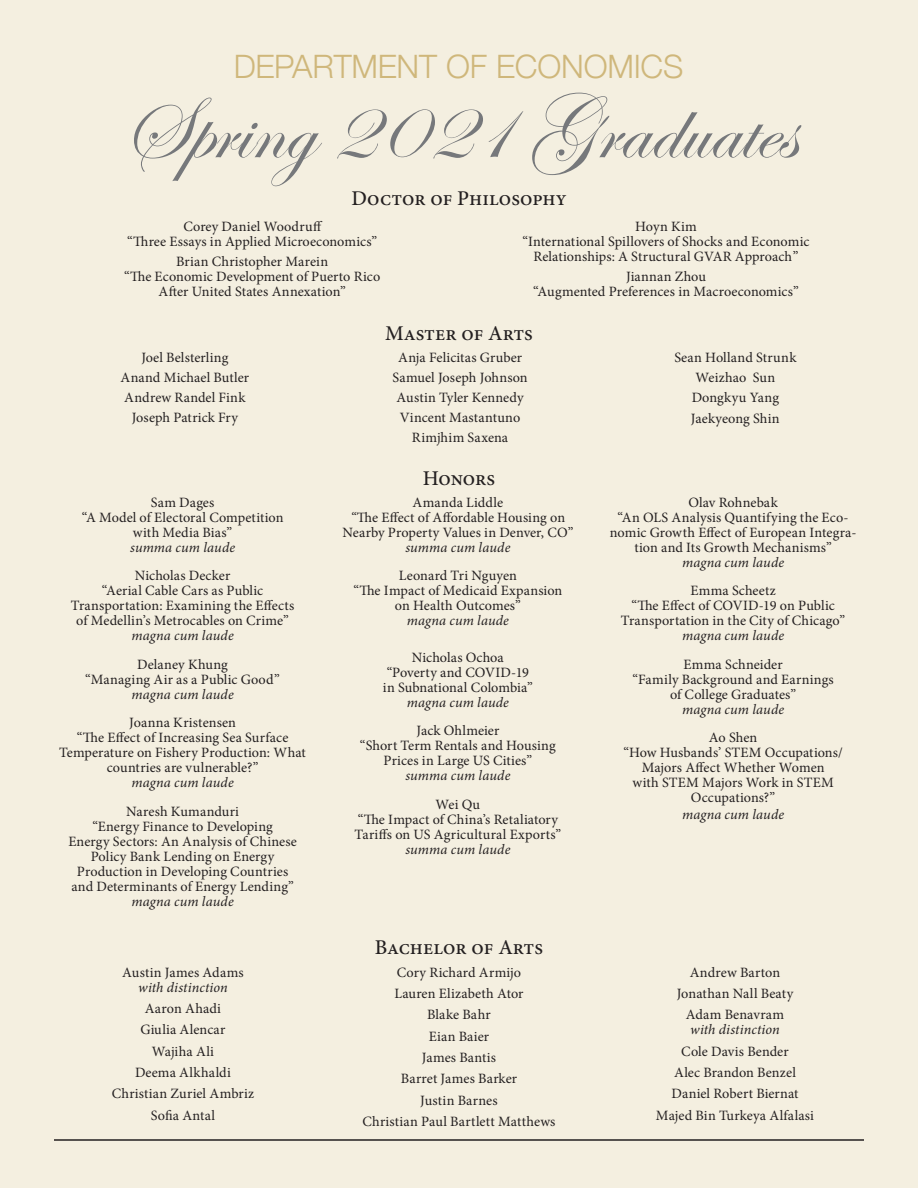
<style>
.page{position:relative;width:918px;height:1188px;background:#f4efe0}
.page>*{position:absolute;margin:0;border:0;box-sizing:border-box;transform-origin:0 0}
.t1{font:90px "Edwardian Script ITC";color:#76787b}
.t2{font:300 32.25px "Helvetica Neue";letter-spacing:-.005em;color:#cfb77b}
.t3{font:500 21px "Minion Pro";color:#231f20}
.t4{font:14.25px/15px "Minion Pro";letter-spacing:.005em;color:#231f20;text-align:center}
.t5{font:italic 14.25px/15px "Minion Pro";letter-spacing:.005em;color:#231f20;text-align:center}
.s1{font-style:italic}
.s2{font-style:normal}
</style>
<div class="page">
<hr style="left:54px;top:1139px;width:810px;height:2px;background:#231f20">
<p class="t2" style="left:234px;top:40px;width:451px">DEPARTMENT OF ECONOMICS</p>
<p class="t1" style="left:122px;top:80px;width:675px">Spring 2021 Graduates</p>
<p class="t3" style="left:351px;top:184px;width:217px">Doctor of Philosophy</p>
<p class="t4" style="left:127px;top:219px;width:252px">Corey Daniel Woodruff<br>“Three Essays in Applied Microeconomics”</p>
<p class="t4" style="left:124px;top:254px;width:258px">Brian Christopher Marein<br>“The Economic Development of Puerto Rico<br>After United States Annexation”</p>
<p class="t4" style="left:523px;top:219px;width:289px">Hoyn Kim<br>“International Spillovers of Shocks and Economic<br>Relationships: A Structural GVAR Approach”</p>
<p class="t4" style="left:533px;top:269px;width:267px">Jiannan Zhou<br>“Augmented Preferences in Macroeconomics”</p>
<p class="t3" style="left:385px;top:319px;width:149px">Master of Arts</p>
<p class="t4" style="left:141px;top:350px;width:89px">Joel Belsterling</p>
<p class="t4" style="left:121px;top:370px;width:130px">Anand Michael Butler</p>
<p class="t4" style="left:124px;top:390px;width:123px">Andrew Randel Fink</p>
<p class="t4" style="left:132px;top:410px;width:108px">Joseph Patrick Fry</p>
<p class="t4" style="left:82px;top:495px;width:203px">Sam Dages<br>“A Model of Electoral Competition with Media Bias”<br><span class="s1">summa cum laude</span></p>
<p class="t4" style="left:71px;top:568px;width:225px">Nicholas Decker<br>“Aerial Cable Cars as Public<br>Transportation: Examining the Effects of Medellin’s Metrocables on Crime” <span class="s1">magna cum laude</span></p>
<p class="t4" style="left:85px;top:657px;width:196px">Delaney Khung<br>“Managing Air as a Public Good” <span class="s1">magna cum laude</span></p>
<p class="t4" style="left:59px;top:715px;width:248px">Joanna Kristensen<br>“The Effect of Increasing Sea Surface<br>Temperature on Fishery Production: What countries are vulnerable?”<br><span class="s1">magna cum laude</span></p>
<p class="t4" style="left:68px;top:804px;width:230px">Naresh Kumanduri<br>“Energy Finance to Developing<br>Energy Sectors: An Analysis of Chinese<br>Policy Bank Lending on Energy<br>Production in Developing Countries and Determinants of Energy Lending” <span class="s1">magna cum laude</span></p>
<p class="t4" style="left:122px;top:965px;width:123px">Austin James Adams <span class="s1">with distinction</span></p>
<p class="t4" style="left:145px;top:1001px;width:78px">Aaron Ahadi</p>
<p class="t4" style="left:140px;top:1023px;width:87px">Giulia Alencar</p>
<p class="t4" style="left:152px;top:1044px;width:64px">Wajiha Ali</p>
<p class="t4" style="left:135px;top:1065px;width:97px">Deema Alkhaldi</p>
<p class="t4" style="left:112px;top:1086px;width:144px">Christian Zuriel Ambriz</p>
<p class="t4" style="left:151px;top:1108px;width:66px">Sofia Antal</p>
<p class="t4" style="left:398px;top:350px;width:125px">Anja Felicitas Gruber</p>
<p class="t4" style="left:392px;top:370px;width:137px">Samuel Joseph Johnson</p>
<p class="t4" style="left:397px;top:390px;width:128px">Austin Tyler Kennedy</p>
<p class="t4" style="left:400px;top:410px;width:122px">Vincent Mastantuno</p>
<p class="t4" style="left:412px;top:430px;width:98px">Rimjhim Saxena</p>
<p class="t3" style="left:423px;top:465px;width:74px">Honors</p>
<p class="t4" style="left:342px;top:495px;width:233px">Amanda Liddle<br><span class="s1">“</span>The Effect of Affordable Housing on<br>Nearby Property Values in Denver, CO” <span class="s1">summa cum laude</span></p>
<p class="t4" style="left:353px;top:568px;width:211px">Leonard Tri Nguyen<br>“The Impact of Medicaid Expansion on Health Outcomes”<br><span class="s1">magna cum laude</span></p>
<p class="t4" style="left:383px;top:650px;width:151px">Nicholas Ochoa<br>“Poverty and COVID-19 in Subnational Colombia” <span class="s1">magna cum laude</span></p>
<p class="t4" style="left:360px;top:723px;width:197px">Jack Ohlmeier<br>“Short Term Rentals and Housing<br>Prices in Large US Cities”<br><span class="s1">summa cum laude</span></p>
<p class="t4" style="left:354px;top:797px;width:208px">Wei Qu<br>“The Impact of China’s Retaliatory<br>Tariffs on US Agricultural Exports” <span class="s1">summa cum laude</span></p>
<p class="t3" style="left:375px;top:933px;width:170px">Bachelor of Arts</p>
<p class="t4" style="left:397px;top:965px;width:126px">Cory Richard Armijo</p>
<p class="t4" style="left:394px;top:986px;width:131px">Lauren Elizabeth Ator</p>
<p class="t4" style="left:427px;top:1008px;width:65px">Blake Bahr</p>
<p class="t4" style="left:429px;top:1029px;width:62px">Eian Baier</p>
<p class="t4" style="left:422px;top:1050px;width:76px">James Bantis</p>
<p class="t4" style="left:401px;top:1071px;width:118px">Barret James Barker</p>
<p class="t4" style="left:420px;top:1093px;width:79px">Justin Barnes</p>
<p class="t4" style="left:362px;top:1114px;width:195px">Christian Paul Bartlett Matthews</p>
<p class="t4" style="left:674px;top:350px;width:124px">Sean Holland Strunk</p>
<p class="t4" style="left:696px;top:370px;width:81px">Weizhao Sun</p>
<p class="t4" style="left:692px;top:390px;width:89px">Dongkyu Yang</p>
<p class="t4" style="left:691px;top:411px;width:90px">Jaekyeong Shin</p>
<p class="t4" style="left:610px;top:495px;width:248px">Olav Rohnebak<br>“An OLS Analysis Quantifying the Eco&shy;nomic Growth Effect of European Integra&shy;tion and Its Growth Mechanisms”<br><span class="s1">magna cum laude</span></p>
<p class="t4" style="left:621px;top:583px;width:226px">Emma Scheetz<br>“The Effect of COVID-19 on Public<br>Transportation in the City of Chicago” <span class="s1">magna cum laude</span></p>
<p class="t4" style="left:633px;top:657px;width:203px">Emma Schneider<br>“Family Background and Earnings of College Graduates”<br><span class="s1">magna cum laude</span></p>
<p class="t4" style="left:623px;top:730px;width:221px">Ao Shen<br>“How Husbands’ STEM Occupations/<br>Majors Affect Whether Women<br>with STEM Majors Work in STEM<br>Occupations?”</p>
<p class="t5" style="left:682px;top:807px;width:104px">magna cum laude</p>
<p class="t4" style="left:690px;top:965px;width:92px">Andrew Barton</p>
<p class="t4" style="left:677px;top:986px;width:118px">Jonathan Nall Beaty</p>
<p class="t5" style="left:686px;top:1007px;width:100px"><span class="s2">Adam Benavram </span>with distinction</p>
<p class="t4" style="left:681px;top:1044px;width:109px">Cole Davis Bender</p>
<p class="t4" style="left:674px;top:1065px;width:123px">Alec Brandon Benzel</p>
<p class="t4" style="left:671px;top:1086px;width:129px">Daniel Robert Biernat</p>
<p class="t4" style="left:656px;top:1108px;width:160px">Majed Bin Turkeya Alfalasi</p>
</div>
